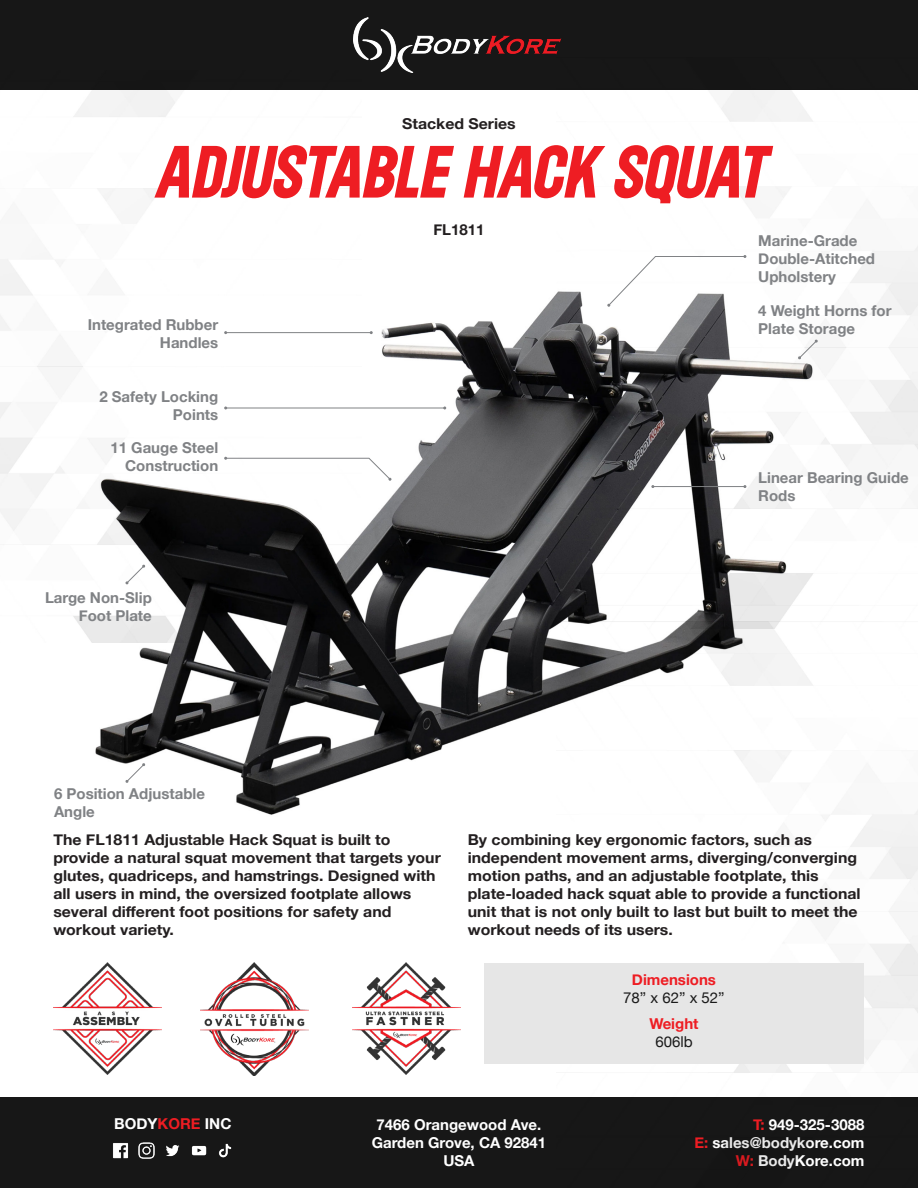
<style>
.page{position:relative;width:918px;height:1188px;background:#fff}
.page>*{position:absolute;margin:0;border:0;box-sizing:border-box;transform-origin:0 0}
.t1{font:italic 700 79.5px "Roundkey";color:#ee1d23}
.t2{font:700 15px/18px "Helvetica Neue";color:#231f20;scale:1.06 1}
.Paragraph_Style_1{font:700 15px/18px "Helvetica Neue";color:#808285;text-align:right}
.t3{font:700 15px/18px "Helvetica Neue";color:#fff;text-align:center}
.Paragraph_Style_1-2{font:700 15px "Helvetica Neue";color:#ee1d23}
.Paragraph_Style_1-3{font:15px "Helvetica Neue";color:#1a1a1a}
.t4{font:700 15px "Helvetica Neue";color:#231f20}
.s1{color:#ee1d23}
</style>
<div class="page">
<div style="left:0;top:0;width:918px;height:90px;background:#171717"></div>
<img style="left:353px;top:18px;width:209px;height:54px">
<div style="left:0;top:1098px;width:918px;height:90px;background:#171717"></div>
<img style="left:113px;top:1143px;width:15px;height:16px">
<img style="left:166px;top:1145px;width:14px;height:12px">
<img style="left:219px;top:1143px;width:13px;height:15px">
<img style="left:138px;top:1142px;width:17px;height:17px">
<img style="left:191px;top:1145px;width:16px;height:11px">
<img style="left:557px;top:621px;width:361px;height:477px">
<img style="left:30px;top:234px;width:849px;height:637px">
<div style="left:484px;top:963px;width:380px;height:100px;background:#e6e6e6"></div>
<img style="left:53px;top:962px;width:108px;height:113px">
<img style="left:200px;top:962px;width:108px;height:113px">
<img style="left:352px;top:962px;width:108px;height:113px">
<hr style="left:653px;top:486px;width:92px;height:1px;background:#808285">
<svg style="left:607px;top:255px;width:139px;height:52px"></svg>
<hr style="left:226px;top:332px;width:145px;height:1px;background:#808285">
<hr style="left:226px;top:408px;width:219px;height:1px;background:#808285">
<svg style="left:224px;top:457px;width:168px;height:24px"></svg>
<svg style="left:125px;top:565px;width:20px;height:20px"></svg>
<svg style="left:798px;top:339px;width:20px;height:20px"></svg>
<svg style="left:125px;top:763px;width:20px;height:20px"></svg>
<p class="t2" style="left:402px;top:115px;width:109px">Stacked Series</p>
<p class="t1" style="left:154px;top:124px;width:612px">ADJUSTABLE HACK SQUAT</p>
<p class="Paragraph_Style_1" style="left:88px;top:316px;width:132px">Integrated Rubber<br>Handles</p>
<p class="Paragraph_Style_1" style="left:99px;top:388px;width:120px">2 Safety Locking<br>Points</p>
<p class="Paragraph_Style_1" style="left:110px;top:439px;width:109px">11 Gauge Steel<br>Construction</p>
<p class="Paragraph_Style_1" style="left:45px;top:589px;width:108px">Large Non-Slip<br>Foot Plate</p>
<p class="Paragraph_Style_1" style="left:54px;top:785px;width:153px">6 Position Adjustable</p>
<p class="Paragraph_Style_1" style="left:54px;top:803px;width:42px">Angle</p>
<p class="t4" style="left:433px;top:218px;width:53px">FL1811</p>
<p class="Paragraph_Style_1" style="left:758px;top:232px;width:118px;text-align:left">Marine-Grade<br>Double-Atitched<br>Upholstery</p>
<p class="Paragraph_Style_1" style="left:758px;top:302px;width:135px;text-align:left">4 Weight Horns for<br>Plate Storage</p>
<p class="Paragraph_Style_1" style="left:758px;top:469px;width:152px;text-align:left">Linear Bearing Guide<br>Rods</p>
<p class="t2" style="left:53px;top:831px;width:367px">The FL1811 Adjustable Hack Squat is built to provide a natural squat movement that targets your glutes, quadriceps, and hamstrings. Designed with all users in mind, the oversized footplate allows several different foot positions for safety and workout variety.</p>
<p class="t2" style="left:468px;top:831px;width:372px">By combining key ergonomic factors, such as independent movement arms, diverging/converging motion paths, and an adjustable footplate, this plate-loaded hack squat able to provide a functional unit that is not only built to last but built to meet the workout needs of its users.</p>
<p class="t3" style="left:114px;top:1115px;width:119px">BODY<span class="s1">KORE</span> INC</p>
<p class="Paragraph_Style_1-2" style="left:632px;top:968px;width:86px">Dimensions</p>
<p class="Paragraph_Style_1-3" style="left:623px;top:987px;width:103px">78” x 62” x 52”</p>
<p class="Paragraph_Style_1-2" style="left:649px;top:1011px;width:51px">Weight</p>
<p class="Paragraph_Style_1-3" style="left:655px;top:1030px;width:39px">606lb</p>
<p class="t3" style="left:372px;top:1116px;width:176px">7466 Orangewood Ave.<br>Garden Grove, CA 92841<br>USA</p>
<p class="t3" style="left:694px;top:1116px;width:172px;text-align:right"><span class="s1">T:</span> 949-325-3088<br><span class="s1">E:</span> sales@bodykore.com<br><span class="s1">W:</span> BodyKore.com</p>
</div>
